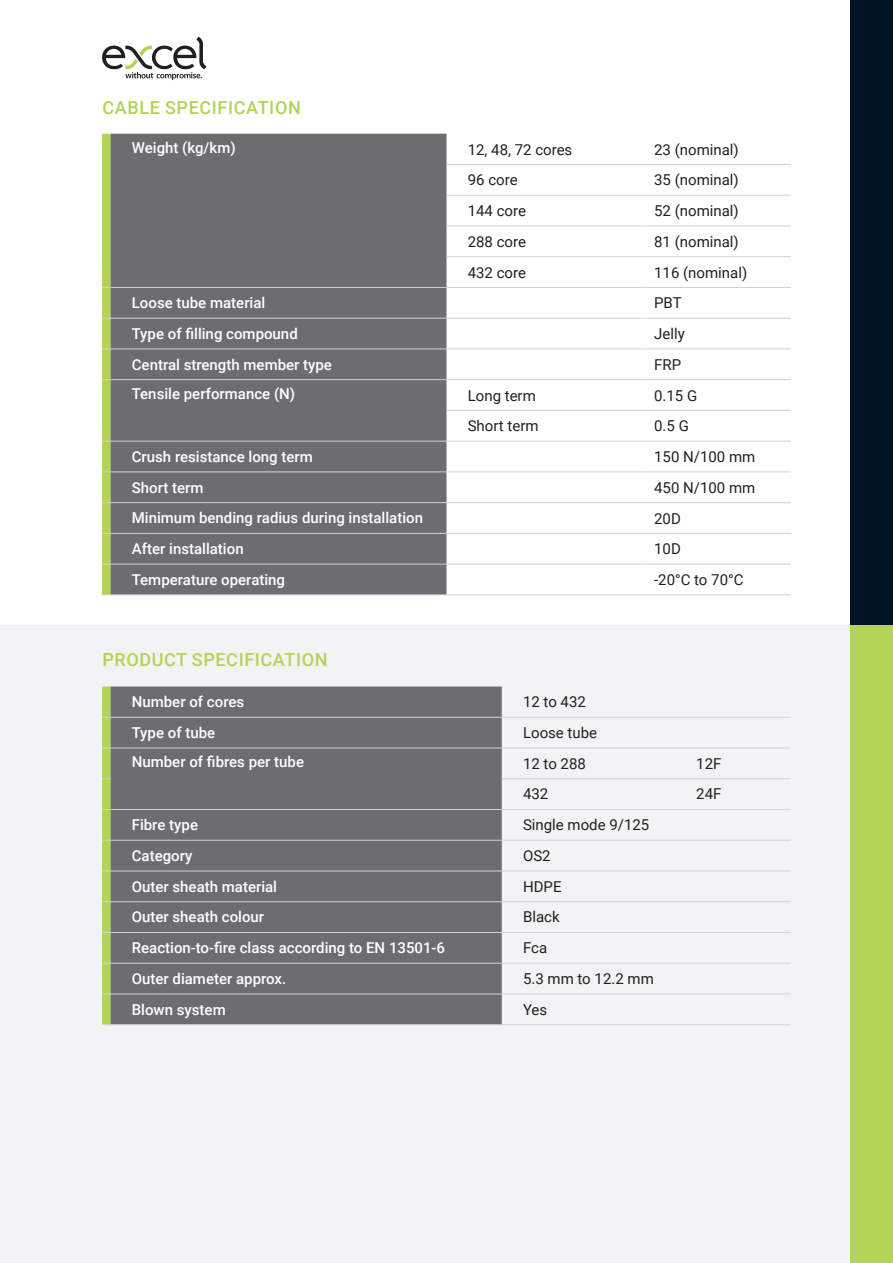
<style>
.page{position:relative;width:893px;height:1263px;background:#fff}
.page>*{position:absolute;margin:0;border:0;box-sizing:border-box;transform-origin:0 0}
.t1{font:500 18px "Roboto";letter-spacing:.035em;color:#b2d456}
.t2{font:500 15px "Roboto";color:#fff}
.t3{font:15px "Roboto";color:#231f20}
</style>
<div class="page">
<div style="left:0;top:625px;width:893px;height:638px;background:#f2f3f4"></div>
<div style="left:850px;top:0;width:43px;height:625px;background:#001322"></div>
<div style="left:850px;top:625px;width:43px;height:638px;background:#b2d456"></div>
<svg style="left:102px;top:37px;width:104px;height:43px"></svg>
<div style="left:111px;top:686px;width:391px;height:338px;background:#6c6d70"></div>
<hr style="left:111px;top:717px;width:391px;height:1px;background:#d1d2d4">
<hr style="left:502px;top:717px;width:173px;height:1px;background:#d1d2d4">
<hr style="left:675px;top:717px;width:116px;height:1px;background:#d1d2d4">
<hr style="left:111px;top:748px;width:391px;height:1px;background:#d1d2d4">
<hr style="left:502px;top:748px;width:173px;height:1px;background:#d1d2d4">
<hr style="left:675px;top:748px;width:116px;height:1px;background:#d1d2d4">
<hr style="left:502px;top:778px;width:173px;height:1px;background:#d1d2d4">
<hr style="left:675px;top:778px;width:116px;height:1px;background:#d1d2d4">
<hr style="left:111px;top:809px;width:391px;height:1px;background:#d1d2d4">
<hr style="left:502px;top:809px;width:173px;height:1px;background:#d1d2d4">
<hr style="left:675px;top:809px;width:116px;height:1px;background:#d1d2d4">
<hr style="left:111px;top:840px;width:391px;height:1px;background:#d1d2d4">
<hr style="left:502px;top:840px;width:173px;height:1px;background:#d1d2d4">
<hr style="left:675px;top:840px;width:116px;height:1px;background:#d1d2d4">
<hr style="left:111px;top:871px;width:391px;height:1px;background:#d1d2d4">
<hr style="left:502px;top:871px;width:173px;height:1px;background:#d1d2d4">
<hr style="left:675px;top:871px;width:116px;height:1px;background:#d1d2d4">
<hr style="left:111px;top:901px;width:391px;height:1px;background:#d1d2d4">
<hr style="left:502px;top:901px;width:173px;height:1px;background:#d1d2d4">
<hr style="left:675px;top:901px;width:116px;height:1px;background:#d1d2d4">
<hr style="left:111px;top:932px;width:391px;height:1px;background:#d1d2d4">
<hr style="left:502px;top:932px;width:173px;height:1px;background:#d1d2d4">
<hr style="left:675px;top:932px;width:116px;height:1px;background:#d1d2d4">
<hr style="left:111px;top:963px;width:391px;height:1px;background:#d1d2d4">
<hr style="left:502px;top:963px;width:173px;height:1px;background:#d1d2d4">
<hr style="left:675px;top:963px;width:116px;height:1px;background:#d1d2d4">
<hr style="left:111px;top:993px;width:391px;height:1px;background:#d1d2d4">
<hr style="left:502px;top:993px;width:173px;height:1px;background:#d1d2d4">
<hr style="left:675px;top:993px;width:116px;height:1px;background:#d1d2d4">
<svg style="left:102px;top:686px;width:9px;height:339px;background:#b1cf60"></svg>
<hr style="left:111px;top:1024px;width:391px;height:1px;background:#d1d2d4">
<hr style="left:502px;top:1024px;width:173px;height:1px;background:#d1d2d4">
<hr style="left:675px;top:1024px;width:116px;height:1px;background:#d1d2d4">
<div style="left:111px;top:134px;width:335px;height:460px;background:#6c6d70"></div>
<hr style="left:446px;top:164px;width:195px;height:1px;background:#d1d2d4">
<hr style="left:641px;top:164px;width:150px;height:1px;background:#d1d2d4">
<hr style="left:446px;top:287px;width:195px;height:1px;background:#d1d2d4">
<hr style="left:641px;top:287px;width:150px;height:1px;background:#d1d2d4">
<hr style="left:446px;top:318px;width:195px;height:1px;background:#d1d2d4">
<hr style="left:641px;top:318px;width:150px;height:1px;background:#d1d2d4">
<hr style="left:446px;top:348px;width:195px;height:1px;background:#d1d2d4">
<hr style="left:641px;top:348px;width:150px;height:1px;background:#d1d2d4">
<hr style="left:111px;top:379px;width:335px;height:1px;background:#d1d2d4">
<hr style="left:446px;top:379px;width:195px;height:1px;background:#d1d2d4">
<hr style="left:641px;top:379px;width:150px;height:1px;background:#d1d2d4">
<hr style="left:446px;top:410px;width:195px;height:1px;background:#d1d2d4">
<hr style="left:641px;top:410px;width:150px;height:1px;background:#d1d2d4">
<hr style="left:111px;top:441px;width:335px;height:1px;background:#d1d2d4">
<hr style="left:446px;top:441px;width:195px;height:1px;background:#d1d2d4">
<hr style="left:641px;top:441px;width:150px;height:1px;background:#d1d2d4">
<hr style="left:111px;top:471px;width:335px;height:1px;background:#d1d2d4">
<hr style="left:446px;top:471px;width:195px;height:1px;background:#d1d2d4">
<hr style="left:641px;top:471px;width:150px;height:1px;background:#d1d2d4">
<hr style="left:111px;top:502px;width:335px;height:1px;background:#d1d2d4">
<hr style="left:446px;top:502px;width:195px;height:1px;background:#d1d2d4">
<hr style="left:641px;top:502px;width:150px;height:1px;background:#d1d2d4">
<hr style="left:446px;top:533px;width:195px;height:1px;background:#d1d2d4">
<hr style="left:641px;top:533px;width:150px;height:1px;background:#d1d2d4">
<hr style="left:111px;top:564px;width:335px;height:1px;background:#d1d2d4">
<hr style="left:446px;top:564px;width:195px;height:1px;background:#d1d2d4">
<hr style="left:641px;top:564px;width:150px;height:1px;background:#d1d2d4">
<hr style="left:111px;top:594px;width:335px;height:1px;background:#d1d2d4">
<hr style="left:446px;top:594px;width:195px;height:1px;background:#d1d2d4">
<hr style="left:641px;top:594px;width:150px;height:1px;background:#d1d2d4">
<hr style="left:111px;top:287px;width:335px;height:1px;background:#d1d2d4">
<hr style="left:111px;top:318px;width:335px;height:1px;background:#d1d2d4">
<hr style="left:111px;top:348px;width:335px;height:1px;background:#d1d2d4">
<svg style="left:102px;top:134px;width:9px;height:461px;background:#b1d05f"></svg>
<hr style="left:111px;top:533px;width:335px;height:1px;background:#d1d2d4">
<hr style="left:446px;top:195px;width:195px;height:1px;background:#d1d2d4">
<hr style="left:641px;top:195px;width:150px;height:1px;background:#d1d2d4">
<hr style="left:446px;top:226px;width:195px;height:1px;background:#d1d2d4">
<hr style="left:641px;top:226px;width:150px;height:1px;background:#d1d2d4">
<hr style="left:446px;top:256px;width:195px;height:1px;background:#d1d2d4">
<hr style="left:641px;top:256px;width:150px;height:1px;background:#d1d2d4">
<p class="t1" style="left:102px;top:95px;width:200px">CABLE SPECIFICATION</p>
<p class="t2" style="left:132px;top:138px;width:105px">Weight (kg/km)</p>
<p class="t3" style="left:468px;top:139px;width:106px">12, 48, 72 cores</p>
<p class="t3" style="left:654px;top:139px;width:86px">23 (nominal)</p>
<p class="t3" style="left:468px;top:170px;width:51px">96 core</p>
<p class="t3" style="left:654px;top:170px;width:86px">35 (nominal)</p>
<p class="t3" style="left:468px;top:200px;width:60px">144 core</p>
<p class="t3" style="left:654px;top:200px;width:86px">52 (nominal)</p>
<p class="t3" style="left:468px;top:231px;width:60px">288 core</p>
<p class="t3" style="left:654px;top:231px;width:86px">81 (nominal)</p>
<p class="t3" style="left:468px;top:262px;width:60px">432 core</p>
<p class="t3" style="left:654px;top:262px;width:95px">116 (nominal)</p>
<p class="t2" style="left:132px;top:292px;width:135px">Loose tube material</p>
<p class="t3" style="left:654px;top:293px;width:29px">PBT</p>
<p class="t2" style="left:132px;top:323px;width:167px">Type of filling compound</p>
<p class="t3" style="left:654px;top:323px;width:32px">Jelly</p>
<p class="t2" style="left:132px;top:354px;width:202px">Central strength member type</p>
<p class="t3" style="left:654px;top:354px;width:28px">FRP</p>
<p class="t2" style="left:132px;top:383px;width:165px">Tensile performance (N)</p>
<p class="t3" style="left:468px;top:385px;width:70px">Long term</p>
<p class="t3" style="left:654px;top:385px;width:45px">0.15 G</p>
<p class="t3" style="left:468px;top:416px;width:72px">Short term</p>
<p class="t3" style="left:654px;top:416px;width:36px">0.5 G</p>
<p class="t2" style="left:132px;top:446px;width:183px">Crush resistance long term</p>
<p class="t3" style="left:654px;top:446px;width:103px">150 N/100 mm</p>
<p class="t2" style="left:132px;top:477px;width:73px">Short term</p>
<p class="t3" style="left:654px;top:477px;width:103px">450 N/100 mm</p>
<p class="t2" style="left:132px;top:507px;width:293px">Minimum bending radius during installation</p>
<p class="t3" style="left:654px;top:508px;width:28px">20D</p>
<p class="t2" style="left:132px;top:538px;width:113px">After installation</p>
<p class="t3" style="left:654px;top:539px;width:28px">10D</p>
<p class="t2" style="left:132px;top:569px;width:155px">Temperature operating</p>
<p class="t3" style="left:654px;top:569px;width:91px">-20°C to 70°C</p>
<p class="t1" style="left:102px;top:647px;width:227px">PRODUCT SPECIFICATION</p>
<p class="t2" style="left:132px;top:691px;width:114px">Number of cores</p>
<p class="t3" style="left:523px;top:691px;width:64px">12 to 432</p>
<p class="t2" style="left:132px;top:722px;width:85px">Type of tube</p>
<p class="t3" style="left:523px;top:722px;width:76px">Loose tube</p>
<p class="t2" style="left:132px;top:751px;width:174px">Number of fibres per tube</p>
<p class="t3" style="left:523px;top:753px;width:64px">12 to 288</p>
<p class="t3" style="left:696px;top:753px;width:27px">12F</p>
<p class="t3" style="left:523px;top:784px;width:27px">432</p>
<p class="t3" style="left:696px;top:784px;width:27px">24F</p>
<p class="t2" style="left:132px;top:814px;width:68px">Fibre type</p>
<p class="t3" style="left:523px;top:814px;width:128px">Single mode 9/125</p>
<p class="t2" style="left:132px;top:845px;width:62px">Category</p>
<p class="t3" style="left:523px;top:845px;width:29px">OS2</p>
<p class="t2" style="left:132px;top:876px;width:147px">Outer sheath material</p>
<p class="t3" style="left:523px;top:876px;width:40px">HDPE</p>
<p class="t2" style="left:132px;top:906px;width:134px">Outer sheath colour</p>
<p class="t3" style="left:523px;top:906px;width:38px">Black</p>
<p class="t2" style="left:132px;top:937px;width:315px">Reaction-to-fire class according to EN 13501-6</p>
<p class="t3" style="left:523px;top:937px;width:26px">Fca</p>
<p class="t2" style="left:132px;top:968px;width:156px">Outer diameter approx.</p>
<p class="t3" style="left:523px;top:968px;width:132px">5.3 mm to 12.2 mm</p>
<p class="t2" style="left:132px;top:999px;width:95px">Blown system</p>
<p class="t3" style="left:523px;top:999px;width:26px">Yes</p>
</div>
